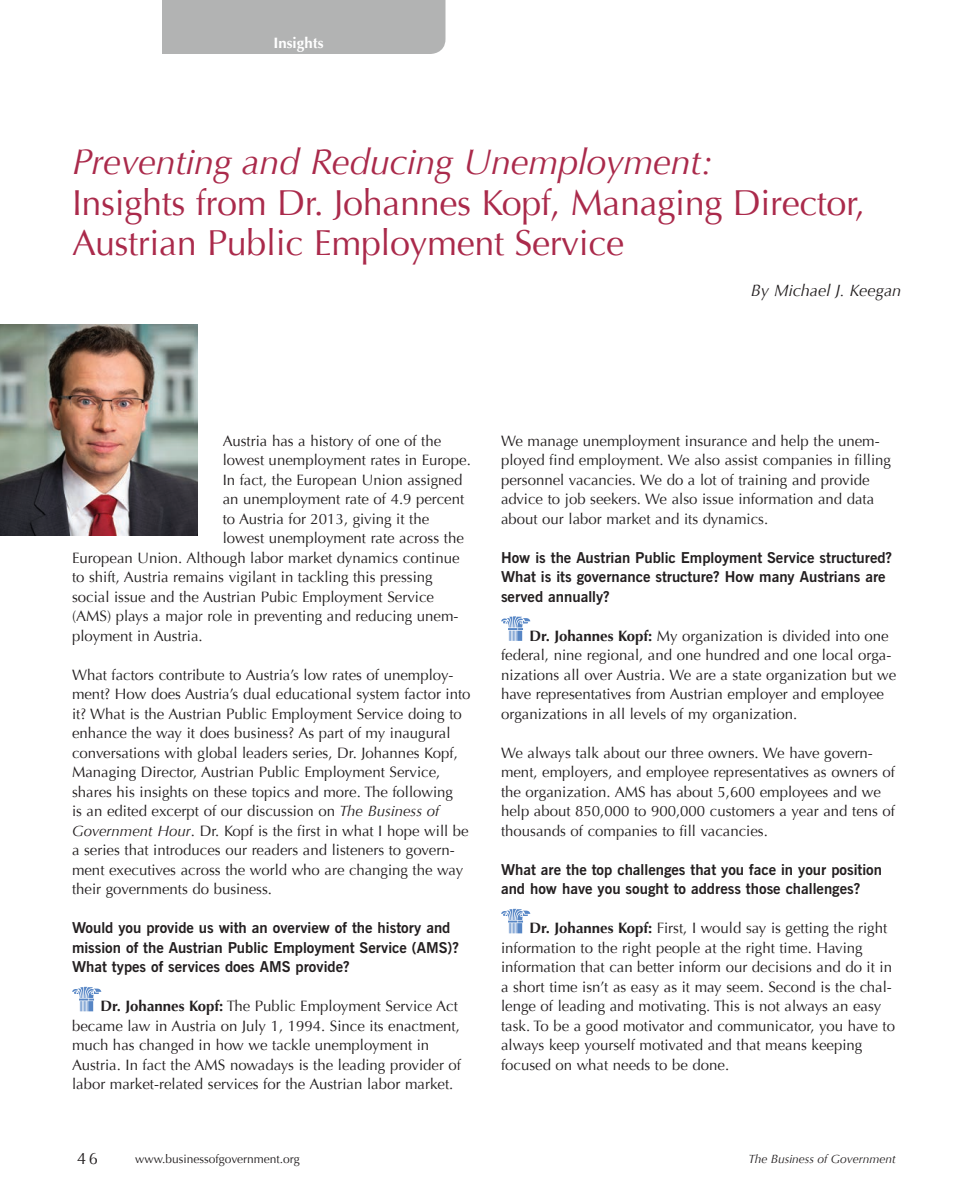
<style>
.page{position:relative;width:972px;height:1188px;background:#fff}
.page>*{position:absolute;margin:0;border:0;box-sizing:border-box;transform-origin:0 0}
.Story_Header{font:36px/40.5px "Optima";letter-spacing:-.01em;color:#aa2a4b}
.Story_Header-2{font:italic 16.5px "Optima";color:#231f20}
.t1{font:16.5px "Optima";color:#231f20}
.Body_Text{font:15px/19.5px "Optima";color:#231f20}
.Respondant{font:15px/19.5px "Optima";color:#231f20}
.insights{font:700 15px/19.5px "News Gothic BT";color:#231f20}
.t2{font:700 15px "Optima";color:#fff}
.t3{font:12px "Optima";color:#231f20}
.t4{font:italic 12px "Optima";color:#231f20}
.s1{font-style:italic}
.s2{font-weight:700}
</style>
<div class="page">
<div style="left:162px;top:0;width:284px;height:54px;background:#b2b3b3"></div>
<svg style="left:72px;top:987px;width:29px;height:24px"></svg>
<svg style="left:501px;top:616px;width:29px;height:25px"></svg>
<svg style="left:501px;top:909px;width:29px;height:24px"></svg>
<img style="left:0;top:324px;width:197px;height:211px">
<p class="t2" style="left:273px;top:34px;width:52px">Insights</p>
<p class="Story_Header" style="left:72px;top:142px;width:795px"><span class="s1">Preventing and Reducing Unemployment:<br></span>Insights from Dr. Johannes Kopf, Managing Director,<br>Austrian Public Employment Service</p>
<p class="Story_Header-2" style="left:751px;top:280px;width:152px">By Michael J. Keegan</p>
<p class="Body_Text" style="left:223px;top:431px;width:220px">Austria has a history of one of the</p>
<p class="Body_Text" style="left:223px;top:451px;width:250px">lowest unemployment rates in Europe.</p>
<p class="Body_Text" style="left:223px;top:470px;width:241px">In fact, the European Union assigned</p>
<p class="Body_Text" style="left:223px;top:490px;width:243px">an unemployment rate of 4.9 percent</p>
<p class="Body_Text" style="left:223px;top:509px;width:208px">to Austria for 2013, giving it the</p>
<p class="Body_Text" style="left:223px;top:529px;width:243px">lowest unemployment rate across the</p>
<p class="Body_Text" style="left:72px;top:548px;width:389px">European Union. Although labor market dynamics continue</p>
<p class="Body_Text" style="left:72px;top:568px;width:362px">to shift, Austria remains vigilant in tackling this pressing</p>
<p class="Body_Text" style="left:72px;top:587px;width:364px">social issue and the Austrian Pubic Employment Service</p>
<p class="Body_Text" style="left:72px;top:607px;width:388px">(AMS) plays a major role in preventing and reducing unem-</p>
<p class="Body_Text" style="left:72px;top:626px;width:132px">ployment in Austria.</p>
<p class="Body_Text" style="left:72px;top:665px;width:400px">What factors contribute to Austria’s low rates of unemploy&shy;ment? How does Austria’s dual educational system factor into it? What is the Austrian Public Employment Service doing to enhance the way it does business? As part of my inaugural conversations with global leaders series, Dr. Johannes Kopf, Managing Director, Austrian Public Employment Service, shares his insights on these topics and more. The following<br>is an edited excerpt of our discussion on <span class="s1">The Business of Government Hour</span>. Dr. Kopf is the first in what I hope will be a series that introduces our readers and listeners to govern&shy;ment executives across the world who are changing the way their governments do business.</p>
<p class="insights" style="left:72px;top:918px;width:389px">Would you provide us with an overview of the history and mission of the Austrian Public Employment Service (AMS)?<br>What types of services does AMS provide?</p>
<p class="Respondant" style="left:72px;top:997px;width:391px;text-indent:28px"><span class="s2">Dr. Johannes Kopf:</span> The Public Employment Service Act became law in Austria on July 1, 1994. Since its enactment, much has changed in how we tackle unemployment in Austria. In fact the AMS nowadays is the leading provider of labor market-related services for the Austrian labor market.</p>
<p class="Respondant" style="left:501px;top:431px;width:392px">We manage unemployment insurance and help the unem&shy;ployed find employment. We also assist companies in filling personnel vacancies. We do a lot of training and provide advice to job seekers. We also issue information and data about our labor market and its dynamics.</p>
<p class="insights" style="left:501px;top:548px;width:393px">How is the Austrian Public Employment Service structured?<br>What is its governance structure? How many Austrians are served annually?</p>
<p class="Respondant" style="left:501px;top:626px;width:397px;text-indent:28px"><span class="s2">Dr. Johannes Kopf:</span> My organization is divided into one federal, nine regional, and one hundred and one local orga&shy;nizations all over Austria. We are a state organization but we have representatives from Austrian employer and employee organizations in all levels of my organization.</p>
<p class="Body_Text" style="left:501px;top:743px;width:396px">We always talk about our three owners. We have govern&shy;ment, employers, and employee representatives as owners of the organization. AMS has about 5,600 employees and we help about 850,000 to 900,000 customers a year and tens of thousands of companies to fill vacancies.</p>
<p class="insights" style="left:501px;top:860px;width:383px">What are the top challenges that you face in your position and how have you sought to address those challenges?</p>
<p class="Respondant" style="left:501px;top:919px;width:396px;text-indent:28px"><span class="s2">Dr. Johannes Kopf:</span> First, I would say is getting the right information to the right people at the right time. Having information that can better inform our decisions and do it in a short time isn’t as easy as it may seem. Second is the chal&shy;lenge of leading and motivating. This is not always an easy task. To be a good motivator and communicator, you have to always keep yourself motivated and that means keeping focused on what needs to be done.</p>
<p class="t1" style="left:77px;top:1149px;width:22px">46</p>
<p class="t3" style="left:135px;top:1152px;width:166px">www.businessofgovernment.org</p>
<p class="t4" style="left:749px;top:1152px;width:149px">The Business of Government</p>
</div>
